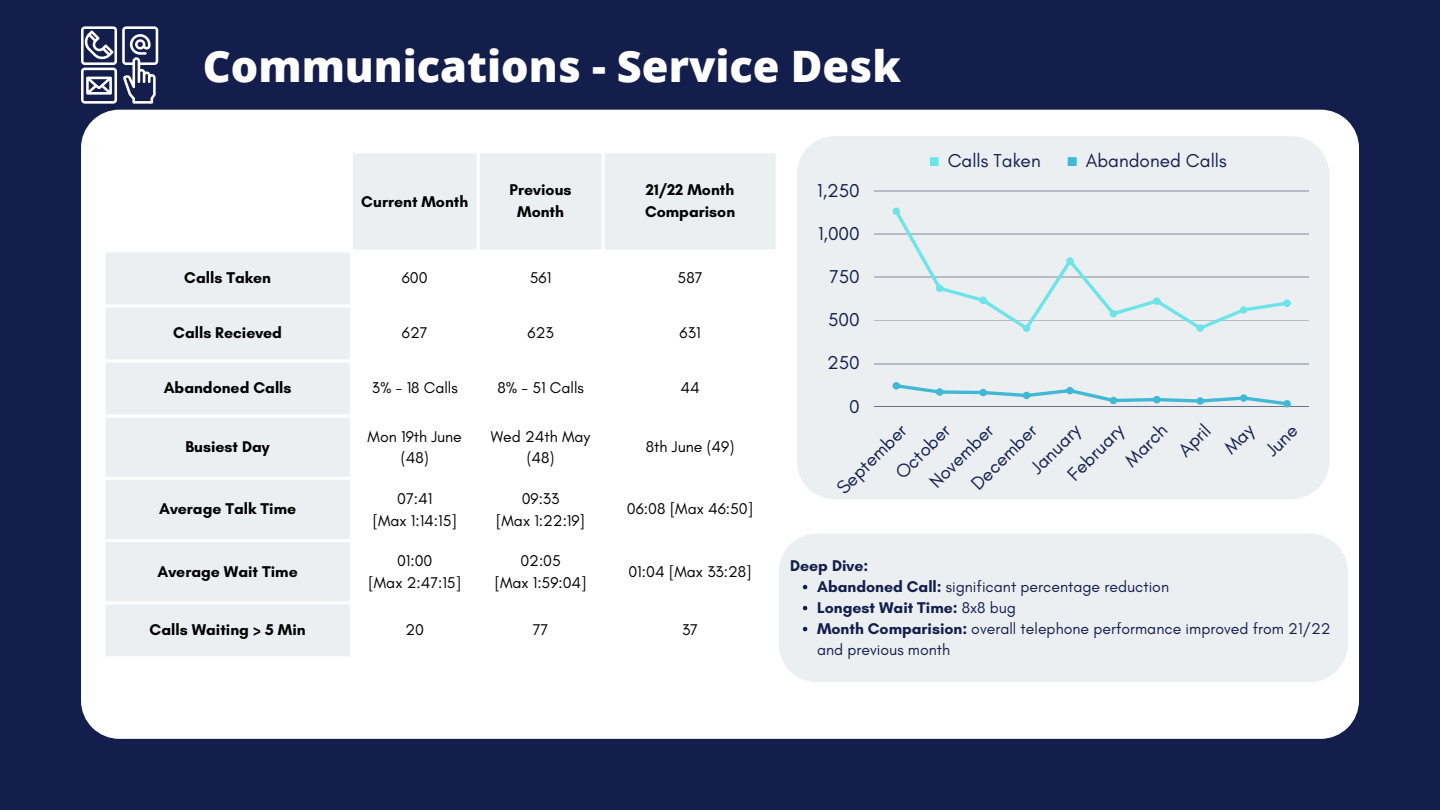
<style>
.page{position:relative;width:1440px;height:810px;background:#141e4d}
.page>*{position:absolute;margin:0;border:0;box-sizing:border-box;transform-origin:0 0}
.t1{font:800 43.3px "Open Sans";color:#fff}
.t2{font:19px "Glacial Indifference";color:#141e4d}
.t3{font:15.9px/21.8px "Glacial Indifference";color:#000;text-align:center}
.t4{font:700 15.9px/21.8px "Glacial Indifference";color:#000;text-align:center}
.t5{font:15.9px/21px "Glacial Indifference";color:#141e4d}
.t6{font:700 15.9px "Glacial Indifference";color:#141e4d}
.s1{font-weight:700}
.s2{font-weight:400}
</style>
<div class="page">
<svg style="left:81px;top:26px;width:77px;height:78px"></svg>
<div style="left:81px;top:110px;width:1278px;height:629px;background:#fff"></div>
<div style="left:797px;top:136px;width:532px;height:363px;background:#eceff1"></div>
<div style="left:930px;top:157px;width:9px;height:9px;background:#6ce5e8"></div>
<div style="left:1068px;top:157px;width:9px;height:9px;background:#41b8d5"></div>
<hr style="left:875px;top:191px;width:434px;height:1px;background:#141e4d">
<hr style="left:875px;top:234px;width:434px;height:1px;background:#141e4d">
<hr style="left:875px;top:277px;width:434px;height:1px;background:#141e4d">
<hr style="left:875px;top:320px;width:434px;height:1px;background:#141e4d">
<hr style="left:875px;top:363px;width:434px;height:1px;background:#141e4d">
<hr style="left:875px;top:407px;width:434px;height:1px;background:#141e4d">
<svg style="left:893px;top:196px;width:398px;height:136px;background:#e5ecef"></svg>
<svg style="left:893px;top:382px;width:398px;height:26px;background:#cde1e9"></svg>
<svg style="left:105px;top:153px;width:671px;height:503px;background:#f7f8f9"></svg>
<hr style="left:102px;top:153px;width:3px;height:503px;background:#fff">
<hr style="left:350px;top:153px;width:3px;height:503px;background:#fff">
<hr style="left:477px;top:153px;width:3px;height:503px;background:#fff">
<hr style="left:602px;top:153px;width:3px;height:503px;background:#fff">
<hr style="left:776px;top:153px;width:3px;height:503px;background:#fff">
<hr style="left:102px;top:150px;width:677px;height:3px;background:#fff">
<hr style="left:102px;top:249px;width:677px;height:3px;background:#fff">
<hr style="left:102px;top:304px;width:677px;height:3px;background:#fff">
<hr style="left:102px;top:360px;width:677px;height:3px;background:#fff">
<hr style="left:102px;top:415px;width:677px;height:3px;background:#fff">
<hr style="left:102px;top:477px;width:677px;height:3px;background:#fff">
<hr style="left:102px;top:539px;width:677px;height:3px;background:#fff">
<hr style="left:102px;top:601px;width:677px;height:3px;background:#fff">
<hr style="left:102px;top:656px;width:677px;height:3px;background:#fff">
<div style="left:779px;top:533px;width:569px;height:149px;background:#eceff1"></div>
<svg style="left:803px;top:585px;width:4px;height:4px"></svg>
<svg style="left:803px;top:606px;width:4px;height:4px"></svg>
<svg style="left:803px;top:627px;width:4px;height:4px"></svg>
<svg style="left:1222px;top:425px;width:37px;height:31px"></svg>
<p class="t1" style="left:203px;top:36px;width:700px">Communications - Service Desk</p>
<p class="t4" style="left:361px;top:190px;width:108px">Current Month</p>
<p class="t4" style="left:510px;top:179px;width:63px">Previous<br>Month</p>
<p class="t4" style="left:645px;top:179px;width:92px;text-align:left">21/22 Month<br>Comparison</p>
<p class="t4" style="left:184px;top:267px;width:88px">Calls Taken</p>
<p class="t3" style="left:402px;top:267px;width:27px">600</p>
<p class="t3" style="left:530px;top:267px;width:23px">561</p>
<p class="t3" style="left:678px;top:267px;width:26px">587</p>
<p class="t4" style="left:173px;top:322px;width:110px">Calls Recieved</p>
<p class="t3" style="left:402px;top:322px;width:27px">627</p>
<p class="t3" style="left:528px;top:322px;width:28px">623</p>
<p class="t3" style="left:680px;top:322px;width:22px">631</p>
<p class="t4" style="left:164px;top:377px;width:129px">Abandoned Calls</p>
<p class="t3" style="left:372px;top:377px;width:88px">3% - 18 Calls</p>
<p class="t3" style="left:497px;top:377px;width:88px">8% - 51 Calls</p>
<p class="t3" style="left:681px;top:377px;width:21px">44</p>
<p class="t2" style="left:817px;top:178px;width:44px">1,250</p>
<p class="t2" style="left:818px;top:222px;width:43px">1,000</p>
<p class="t2" style="left:829px;top:265px;width:32px">750</p>
<p class="t2" style="left:828px;top:308px;width:33px">500</p>
<p class="t2" style="left:827px;top:351px;width:34px">250</p>
<p class="t2" style="left:849px;top:394px;width:12px">0</p>
<p class="t2" style="left:948px;top:149px;width:95px">Calls Taken</p>
<p class="t2" style="left:1086px;top:149px;width:142px">Abandoned Calls</p>
<p class="t4" style="left:185px;top:436px;width:86px">Busiest Day</p>
<p class="t3" style="left:368px;top:425px;width:96px">Mon 19th June (48)</p>
<p class="t3" style="left:491px;top:425px;width:101px">Wed 24th May (48)</p>
<p class="t3" style="left:646px;top:436px;width:90px">8th June (49)</p>
<p class="t4" style="left:159px;top:498px;width:139px">Average Talk Time</p>
<p class="t3" style="left:397px;top:487px;width:37px">07:41</p>
<p class="t3" style="left:373px;top:509px;width:86px">[Max 1:14:15]</p>
<p class="t3" style="left:522px;top:487px;width:39px">09:33</p>
<p class="t3" style="left:496px;top:509px;width:91px">[Max 1:22:19]</p>
<p class="t3" style="left:627px;top:498px;width:128px">06:08 [Max 46:50]</p>
<p class="t4" style="left:158px;top:560px;width:142px">Average Wait Time</p>
<p class="t3" style="left:397px;top:550px;width:37px">01:00</p>
<p class="t3" style="left:368px;top:571px;width:94px">[Max 2:47:15]</p>
<p class="t3" style="left:520px;top:550px;width:42px">02:05</p>
<p class="t3" style="left:494px;top:571px;width:94px">[Max 1:59:04]</p>
<p class="t3" style="left:628px;top:560px;width:125px">01:04 [Max 33:28]</p>
<p class="t4" style="left:150px;top:619px;width:158px">Calls Waiting &gt; 5 Min</p>
<p class="t3" style="left:405px;top:619px;width:20px">20</p>
<p class="t3" style="left:533px;top:619px;width:17px">77</p>
<p class="t3" style="left:682px;top:619px;width:18px">37</p>
<p class="t2" style="left:1120px;top:455px;width:53px;rotate:-45deg">March</p>
<p class="t2" style="left:1173px;top:445px;width:38px;rotate:-45deg">April</p>
<p class="t2" style="left:1260px;top:445px;width:38px;rotate:-45deg">June</p>
<p class="t2" style="left:1025px;top:463px;width:63px;rotate:-45deg">January</p>
<p class="t2" style="left:1062px;top:469px;width:73px;rotate:-45deg">February</p>
<p class="t2" style="left:890px;top:467px;width:70px;rotate:-45deg">October</p>
<p class="t2" style="left:966px;top:479px;width:86px;rotate:-45deg">December</p>
<p class="t2" style="left:924px;top:477px;width:83px;rotate:-45deg">November</p>
<p class="t2" style="left:832px;top:483px;width:92px;rotate:-45deg">September</p>
<p class="t6" style="left:790px;top:555px;width:80px">Deep Dive:</p>
<p class="t5" style="left:817px;top:576px;width:354px"><span class="s1">Abandoned Call:</span> significant percentage reduction</p>
<p class="t6" style="left:817px;top:597px;width:201px">Longest Wait Time: <span class="s2">8x8 bug</span></p>
<p class="t5" style="left:817px;top:618px;width:515px"><span class="s1">Month Comparision:</span> overall telephone performance improved from 21/22 and previous month</p>
</div>
